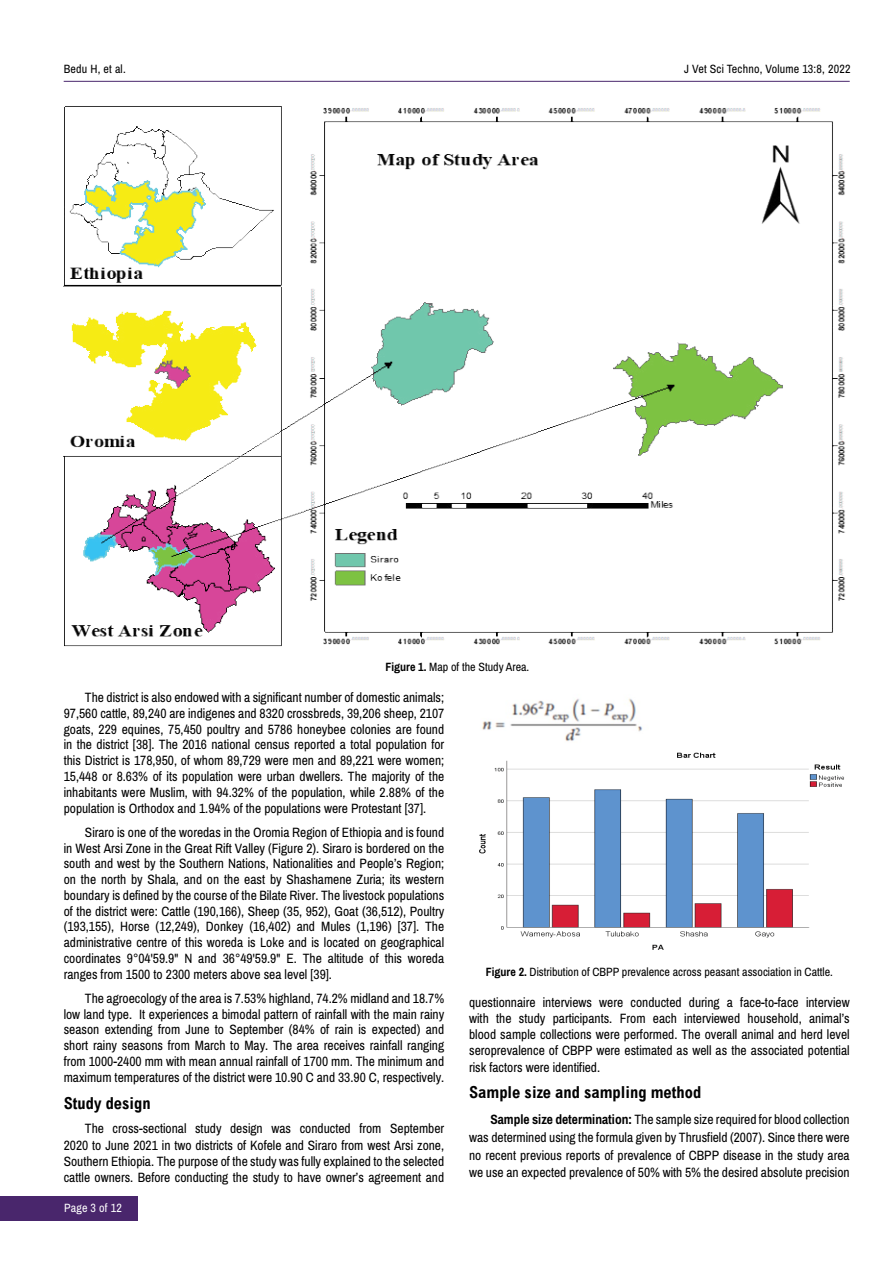
<style>
.page{position:relative;width:893px;height:1263px;background:#fff}
.page>*{position:absolute;margin:0;border:0;box-sizing:border-box;transform-origin:0 0}
.t1{font:700 condensed 16.5px "Arial";color:#000}
.t2{font:13.5px/15.8px "Archivo Narrow";color:#000;text-align:justify}
.t3{font:12px "Archivo Narrow";color:#000}
.t4{font:12px "Archivo Narrow";letter-spacing:.015em;color:#fff}
.s1{font-weight:700}
</style>
<div class="page">
<hr style="left:64px;top:81px;width:786px;height:1px;background:#49266c">
<div style="left:0;top:1196px;width:137px;height:24px;background:#49266c"></div>
<img style="left:64px;top:106px;width:782px;height:541px">
<img style="left:482px;top:698px;width:161px;height:43px">
<img style="left:479px;top:752px;width:365px;height:198px">
<p class="t3" style="left:64px;top:61px;width:63px">Bedu H, et al.</p>
<p class="t3" style="left:684px;top:61px;width:168px">J Vet Sci Techno, Volume 13:8, 2022</p>
<p class="t3" style="left:385px;top:660px;width:145px"><span class="s1">Figure 1.</span> Map of the Study Area.</p>
<p class="t2" style="left:64px;top:690px;width:382px;text-indent:21px">The district is also endowed with a significant number of domestic animals; 97,560 cattle, 89,240 are indigenes and 8320 crossbreds, 39,206 sheep, 2107 goats, 229 equines, 75,450 poultry and 5786 honeybee colonies are found in the district [38]. The 2016 national census reported a total population for this District is 178,950, of whom 89,729 were men and 89,221 were women; 15,448 or 8.63% of its population were urban dwellers. The majority of the inhabitants were Muslim, with 94.32% of the population, while 2.88% of the population is Orthodox and 1.94% of the populations were Protestant [37].</p>
<p class="t2" style="left:64px;top:824px;width:382px;text-indent:21px">Siraro is one of the woredas in the Oromia Region of Ethiopia and is found in West Arsi Zone in the Great Rift Valley (Figure 2). Siraro is bordered on the south and west by the Southern Nations, Nationalities and People’s Region; on the north by Shala, and on the east by Shashamene Zuria; its western boundary is defined by the course of the Bilate River. The livestock populations of the district were: Cattle (190,166), Sheep (35, 952), Goat (36,512), Poultry (193,155), Horse (12,249), Donkey (16,402) and Mules (1,196) [37]. The administrative centre of this woreda is Loke and is located on geographical coordinates 9°04'59.9" N and 36°49'59.9" E. The altitude of this woreda ranges from 1500 to 2300 meters above sea level [39].</p>
<p class="t2" style="left:64px;top:990px;width:382px;text-indent:21px">The agroecology of the area is 7.53% highland, 74.2% midland and 18.7% low land type. It experiences a bimodal pattern of rainfall with the main rainy season extending from June to September (84% of rain is expected) and short rainy seasons from March to May. The area receives rainfall ranging from 1000-2400 mm with mean annual rainfall of 1700 mm. The minimum and maximum temperatures of the district were 10.90 C and 33.90 C, respectively.</p>
<p class="t1" style="left:64px;top:1094px;width:89px">Study design</p>
<p class="t2" style="left:64px;top:1121px;width:382px;line-height:16.2px;text-indent:21px">The cross-sectional study design was conducted from September 2020 to June 2021 in two districts of Kofele and Siraro from west Arsi zone, Southern Ethiopia. The purpose of the study was fully explained to the selected cattle owners. Before conducting the study to have owner’s agreement and</p>
<p class="t4" style="left:64px;top:1201px;width:59px">Page 3 of 12</p>
<p class="t3" style="left:486px;top:964px;width:349px"><span class="s1">Figure 2.</span> Distribution of CBPP prevalence across peasant association in Cattle.</p>
<p class="t2" style="left:469px;top:994px;width:382px;line-height:16.2px">questionnaire interviews were conducted during a face-to-face interview with the study participants. From each interviewed household, animal’s blood sample collections were performed. The overall animal and herd level seroprevalence of CBPP were estimated as well as the associated potential risk factors were identified.</p>
<p class="t1" style="left:469px;top:1083px;width:234px">Sample size and sampling method</p>
<p class="t2" style="left:469px;top:1111px;width:382px;line-height:17.7px;text-indent:21px"><span class="s1">Sample size determination:</span> The sample size required for blood collection was determined using the formula given by Thrusfield (2007). Since there were no recent previous reports of prevalence of CBPP disease in the study area we use an expected prevalence of 50% with 5% the desired absolute precision</p>
</div>
